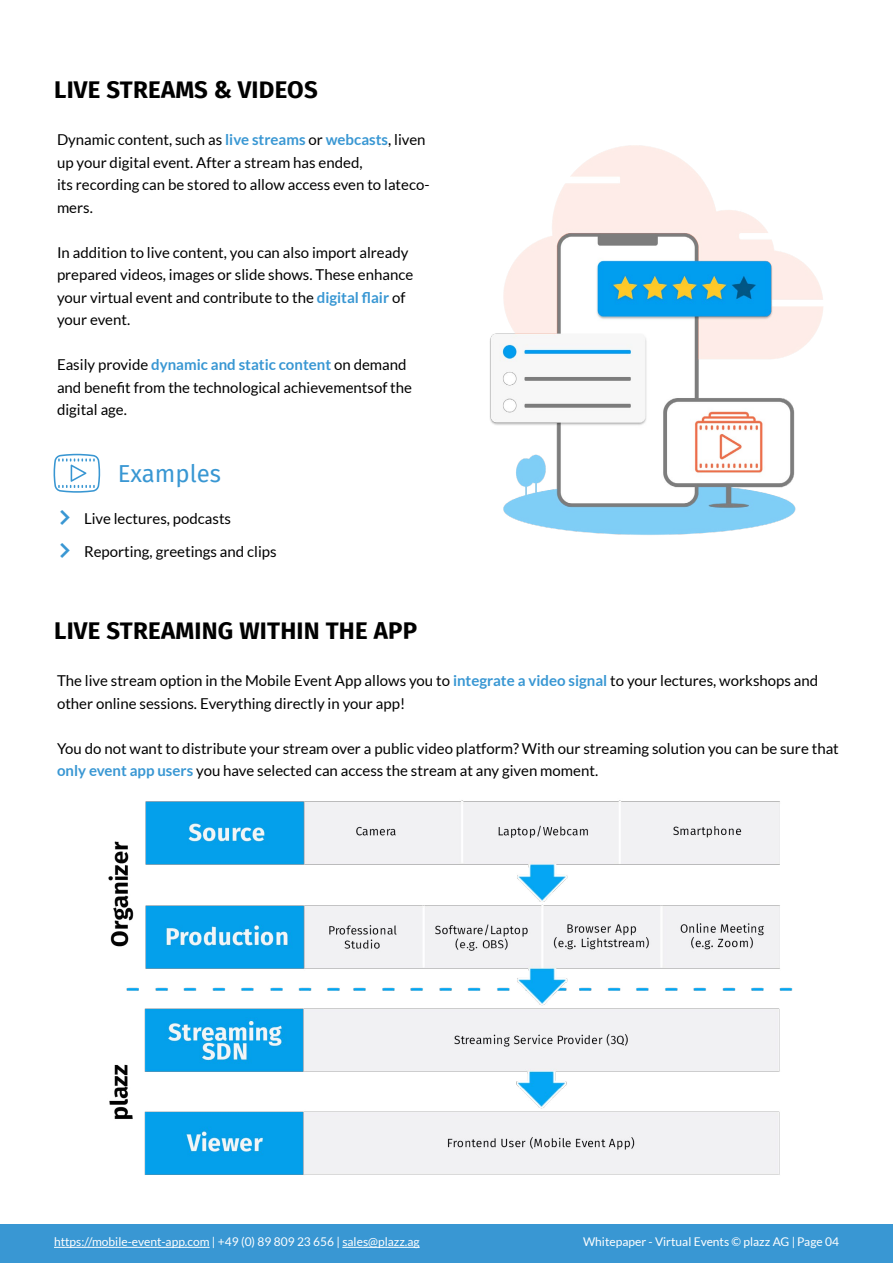
<style>
.page{position:relative;width:893px;height:1263px;background:#fff}
.page>*{position:absolute;margin:0;border:0;box-sizing:border-box;transform-origin:0 0}
.t1{font:700 24px "Fira Sans";letter-spacing:.01em;color:#000}
.t2{font:24px "Fira Sans";color:#3997d3}
.t3{font:15px/22.5px "Lato";color:#000}
.t4{font:12px "Lato";color:#fff}
.s1{font-weight:700;color:#3997d3}
</style>
<div class="page">
<div style="left:0;top:1224px;width:893px;height:39px;background:#3997d3"></div>
<hr style="left:54px;top:1247px;width:156px;height:1px;background:#fff">
<svg style="left:53px;top:453px;width:48px;height:40px"></svg>
<img style="left:490px;top:145px;width:333px;height:390px">
<img style="left:90px;top:800px;width:703px;height:448px">
<h1 class="t1" style="left:54px;top:70px;width:265px">LIVE STREAMS &amp; VIDEOS</h1>
<p class="t3" style="left:57px;top:128px;width:374px">Dynamic content, such as <span class="s1">live streams</span> or <span class="s1">webcasts</span>, liven up your digital event. After a stream has ended,<br>its recording can be stored to allow access even to lateco&shy;mers.</p>
<p class="t3" style="left:57px;top:241px;width:358px">In addition to live content, you can also import already prepared videos, images or slide shows. These enhance your virtual event and contribute to the <span class="s1">digital flair</span> of your event.</p>
<p class="t3" style="left:57px;top:353px;width:357px">Easily provide <span class="s1">dynamic and static content</span> on demand and benefit from the technological achievementsof the digital age.</p>
<h1 class="t2" style="left:118px;top:455px;width:105px">Examples</h1>
<p class="t3" style="left:84px;top:507px;width:149px">Live lectures, podcasts</p>
<p class="t3" style="left:84px;top:540px;width:194px">Reporting, greetings and clips</p>
<h1 class="t1" style="left:54px;top:610px;width:365px">LIVE STREAMING WITHIN THE APP</h1>
<p class="t3" style="left:57px;top:669px;width:763px">The live stream option in the Mobile Event App allows you to <span class="s1">integrate a video signal</span> to your lectures, workshops and other online sessions. Everything directly in your app!</p>
<p class="t3" style="left:57px;top:737px;width:783px">You do not want to distribute your stream over a public video platform? With our streaming solution you can be sure that <span class="s1">only event app users</span> you have selected can access the stream at any given moment.</p>
<p class="t4" style="left:54px;top:1235px;width:367px">https://mobile-event-app.com | +49 (0) 89 809 23 656 | sales@plazz.ag</p>
<p class="t4" style="left:583px;top:1235px;width:257px">Whitepaper - Virtual Events © plazz AG | Page 04</p>
</div>
